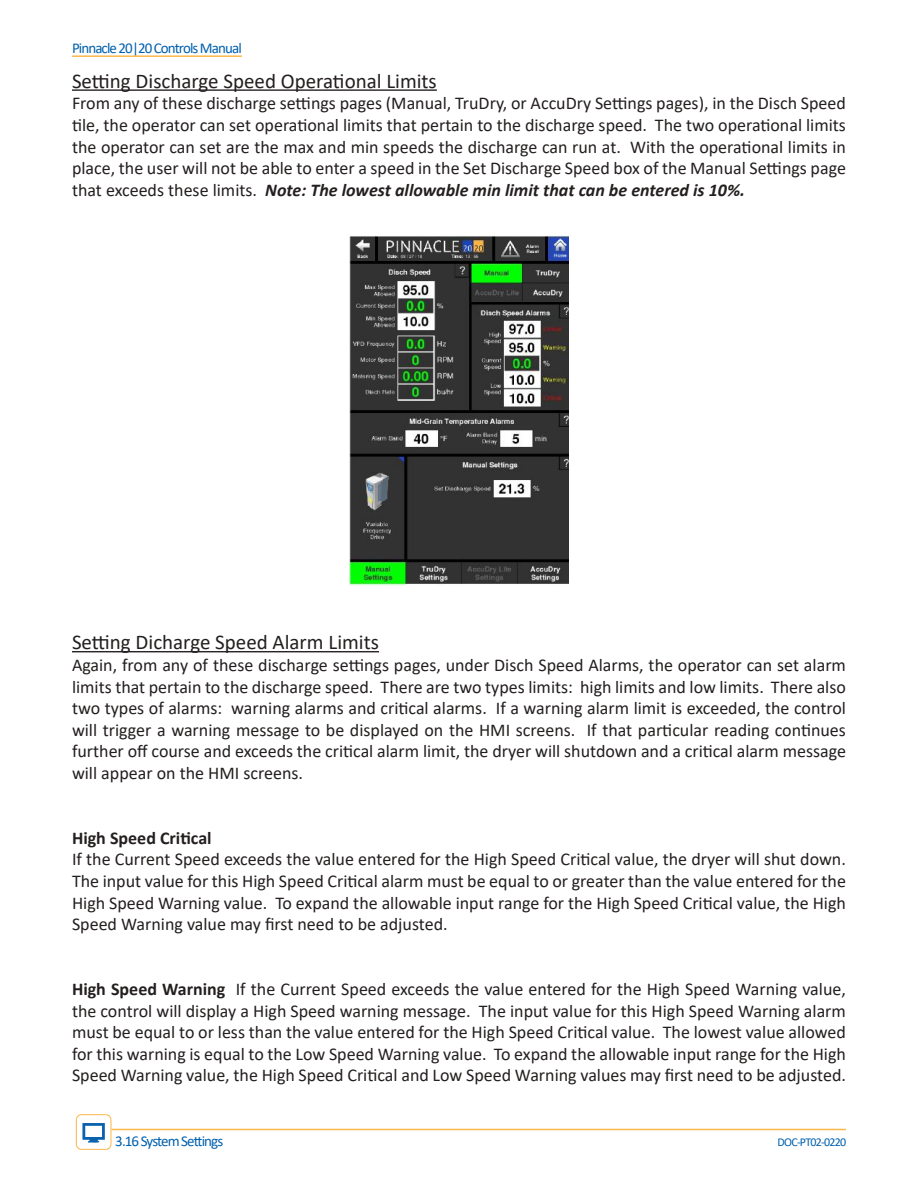
<style>
.page{position:relative;width:918px;height:1188px;background:#fff}
.page>*{position:absolute;margin:0;border:0;box-sizing:border-box;transform-origin:0 0}
.t1{font:21px "Calibri";color:#241f1f}
.t2{font:18px/21.6px "Calibri";color:#241f1f;text-align:justify}
.t3{font:700 18px "Calibri";color:#241f1f}
.t4{font:15px "Calibri";letter-spacing:-.06em;color:#0060ae}
.t5{font:12px "Calibri";letter-spacing:-.06em;color:#0060ae}
.s1{font-weight:700;font-style:italic}
.s2{font-weight:700}
</style>
<div class="page">
<hr style="left:72px;top:55px;width:170px;height:2px;background:#fcb84a">
<hr style="left:112px;top:1129px;width:734px;height:1px;background:#fcb84a">
<div style="left:76px;top:1114px;width:35px;height:36px;border:1px solid #fab64a;border-radius:5px"></div>
<svg style="left:83px;top:1123px;width:22px;height:20px"></svg>
<hr style="left:72px;top:89px;width:365px;height:2px;background:#241f1f">
<hr style="left:72px;top:651px;width:307px;height:1px;background:#241f1f">
<img style="left:349px;top:235px;width:220px;height:351px">
<p class="t4" style="left:72px;top:38px;width:171px">Pinnacle 20|20 Controls Manual</p>
<p class="t1" style="left:72px;top:66px;width:366px">Setting Discharge Speed Operational Limits</p>
<p class="t2" style="left:72px;top:92px;width:776px">From any of these discharge settings pages (Manual, TruDry, or AccuDry Settings pages), in the Disch Speed tile, the operator can set operational limits that pertain to the discharge speed. The two operational limits the operator can set are the max and min speeds the discharge can run at. With the operational limits in place, the user will not be able to enter a speed in the Set Discharge Speed box of the Manual Settings page that exceeds these limits. <span class="s1">Note: The lowest allowable min limit that can be entered is 10%.</span></p>
<p class="t1" style="left:72px;top:628px;width:308px">Setting Dicharge Speed Alarm Limits</p>
<p class="t2" style="left:72px;top:654px;width:776px">Again, from any of these discharge settings pages, under Disch Speed Alarms, the operator can set alarm limits that pertain to the discharge speed. There are two types limits: high limits and low limits. There also two types of alarms: warning alarms and critical alarms. If a warning alarm limit is exceeded, the control will trigger a warning message to be displayed on the HMI screens. If that particular reading continues further off course and exceeds the critical alarm limit, the dryer will shutdown and a critical alarm message will appear on the HMI screens.</p>
<p class="t3" style="left:72px;top:825px;width:141px">High Speed Critical</p>
<p class="t2" style="left:72px;top:848px;width:776px">If the Current Speed exceeds the value entered for the High Speed Critical value, the dryer will shut down.<br>The input value for this High Speed Critical alarm must be equal to or greater than the value entered for the High Speed Warning value. To expand the allowable input range for the High Speed Critical value, the High Speed Warning value may first need to be adjusted.</p>
<p class="t2" style="left:72px;top:978px;width:776px"><span class="s2">High Speed Warning</span> If the Current Speed exceeds the value entered for the High Speed Warning value, the control will display a High Speed warning message. The input value for this High Speed Warning alarm must be equal to or less than the value entered for the High Speed Critical value. The lowest value allowed for this warning is equal to the Low Speed Warning value. To expand the allowable input range for the High Speed Warning value, the High Speed Critical and Low Speed Warning values may first need to be adjusted.</p>
<p class="t4" style="left:115px;top:1130px;width:109px">3.16 System Settings</p>
<p class="t5" style="left:777px;top:1133px;width:70px">DOC-PT02-0220</p>
</div>
